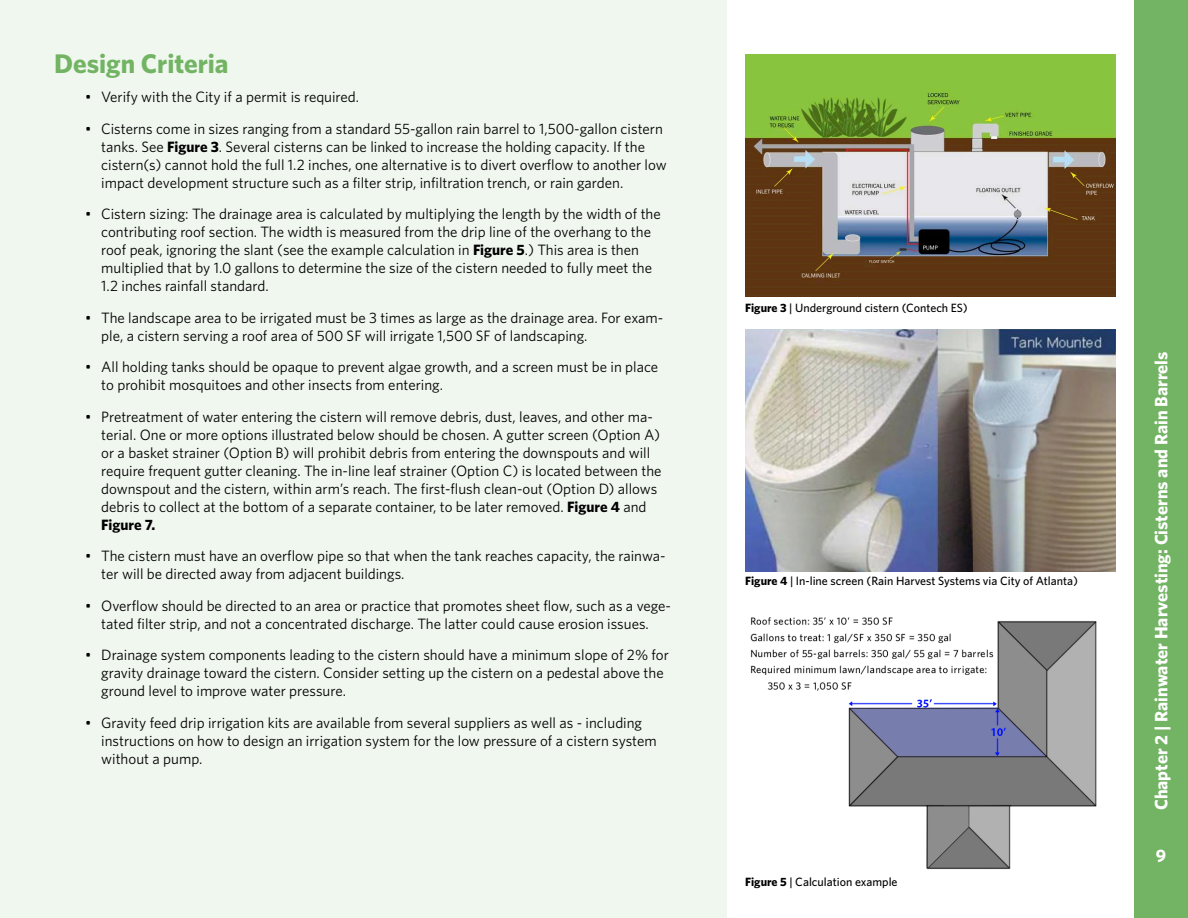
<style>
.page{position:relative;width:1188px;height:918px;background:#fff}
.page>*{position:absolute;margin:0;border:0;box-sizing:border-box;transform-origin:0 0}
.Subheadings{font:700 27px "Whitney";color:#72b463}
.t1{font:700 18px "Whitney";color:#fff}
.t2{font:15px/18px "Whitney";color:#000}
.Caption__Body_Bold{font:500 12px "Whitney";color:#000}
.s1{font-weight:700}
</style>
<div class="page">
<div style="left:1134px;top:0;width:54px;height:918px;background:#72b463"></div>
<div style="left:0;top:0;width:727px;height:918px;background:#f0f7ef"></div>
<img style="left:745px;top:330px;width:371px;height:241px">
<img style="left:745px;top:54px;width:371px;height:243px">
<img style="left:750px;top:617px;width:347px;height:253px">
<p class="Subheadings" style="left:54px;top:48px;width:176px">Design Criteria</p>
<p class="t2" style="left:85px;top:88px;width:276px">• Verify with the City if a permit is required.</p>
<p class="t2" style="left:101px;top:119px;width:567px;text-indent:-16px">• Cisterns come in sizes ranging from a standard 55-gallon rain barrel to 1,500-gallon cistern tanks. See <span class="s1">Figure 3</span>. Several cisterns can be linked to increase the holding capacity. If the cistern(s) cannot hold the full 1.2 inches, one alternative is to divert overflow to another low impact development structure such as a filter strip, infiltration trench, or rain garden.</p>
<p class="t2" style="left:101px;top:205px;width:561px;text-indent:-16px">• Cistern sizing: The drainage area is calculated by multiplying the length by the width of the contributing roof section. The width is measured from the drip line of the overhang to the roof peak, ignoring the slant (see the example calculation in <span class="s1">Figure 5</span>.) This area is then multiplied that by 1.0 gallons to determine the size of the cistern needed to fully meet the 1.2 inches rainfall standard.</p>
<p class="t2" style="left:101px;top:308px;width:564px;text-indent:-16px">• The landscape area to be irrigated must be 3 times as large as the drainage area. For exam&shy;ple, a cistern serving a roof area of 500 SF will irrigate 1,500 SF of landscaping.</p>
<p class="t2" style="left:101px;top:358px;width:559px;text-indent:-16px">• All holding tanks should be opaque to prevent algae growth, and a screen must be in place to prohibit mosquitoes and other insects from entering.</p>
<p class="t2" style="left:101px;top:407px;width:562px;text-indent:-16px">• Pretreatment of water entering the cistern will remove debris, dust, leaves, and other ma&shy;terial. One or more options illustrated below should be chosen. A gutter screen (Option A) or a basket strainer (Option B) will prohibit debris from entering the downspouts and will require frequent gutter cleaning. The in-line leaf strainer (Option C) is located between the downspout and the cistern, within arm’s reach. The first-flush clean-out (Option D) allows debris to collect at the bottom of a separate container, to be later removed. <span class="s1">Figure 4</span> and <span class="s1">Figure 7.</span></p>
<p class="t2" style="left:101px;top:547px;width:566px;text-indent:-16px">• The cistern must have an overflow pipe so that when the tank reaches capacity, the rainwa&shy;ter will be directed away from adjacent buildings.</p>
<p class="t2" style="left:85px;top:596px;width:588px;text-align:center">• Overflow should be directed to an area or practice that promotes sheet flow, such as a vege&shy;tated filter strip, and not a concentrated discharge. The latter could cause erosion issues.</p>
<p class="t2" style="left:101px;top:646px;width:569px;text-indent:-16px">• Drainage system components leading to the cistern should have a minimum slope of 2% for gravity drainage toward the cistern. Consider setting up the cistern on a pedestal above the ground level to improve water pressure.</p>
<p class="t2" style="left:101px;top:713px;width:557px;text-indent:-16px">• Gravity feed drip irrigation kits are available from several suppliers as well as - including instructions on how to design an irrigation system for the low pressure of a cistern system without a pump.</p>
<p class="Caption__Body_Bold" style="left:745px;top:301px;width:224px"><span class="s1">Figure 3</span> | Underground cistern (Contech ES)</p>
<p class="Caption__Body_Bold" style="left:745px;top:574px;width:334px"><span class="s1">Figure 4</span> | In-line screen (Rain Harvest Systems via City of Atlanta)</p>
<p class="Caption__Body_Bold" style="left:745px;top:874px;width:154px"><span class="s1">Figure 5</span> | Calculation example</p>
<p class="t1" style="left:1150px;top:810px;width:460px;rotate:-90deg">Chapter 2 | Rainwater Harvesting: Cisterns and Rain Barrels</p>
<p class="t1" style="left:1156px;top:845px;width:12px">9</p>
</div>
